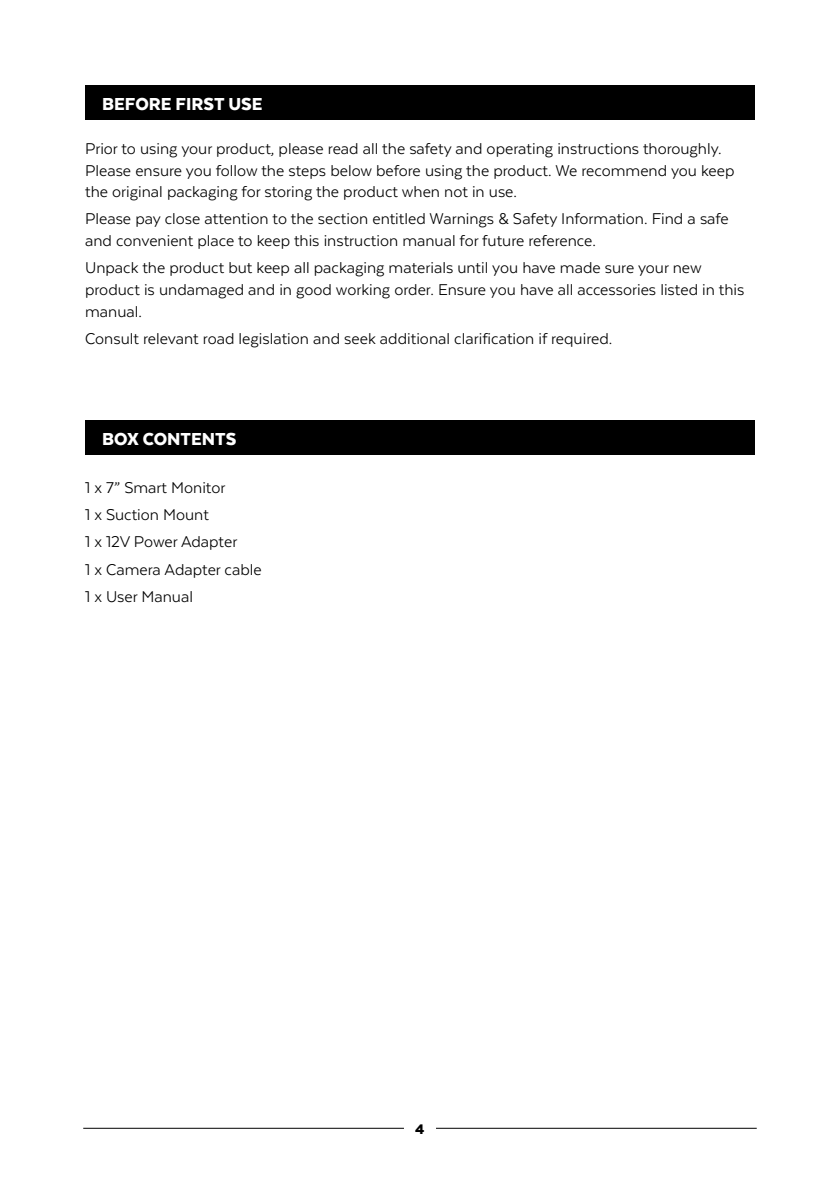
<style>
.page{position:relative;width:840px;height:1191px;background:#fff}
.page>*{position:absolute;margin:0;border:0;box-sizing:border-box;transform-origin:0 0}
.t1{font:900 20px "Texta";color:#fff}
.t2{font:18px/21.6px "Texta";color:#000}
.t3{font:900 16px "Texta";color:#000}
</style>
<div class="page">
<hr style="left:83px;top:1128px;width:321px;height:1px;background:#000">
<hr style="left:436px;top:1128px;width:320px;height:1px;background:#000">
<div style="left:85px;top:420px;width:669px;height:34px;background:#000"></div>
<div style="left:85px;top:85px;width:669px;height:35px;background:#000"></div>
<p class="t1" style="left:102px;top:93px;width:162px">BEFORE FIRST USE</p>
<p class="t2" style="left:85px;top:137px;width:650px">Prior to using your product, please read all the safety and operating instructions thoroughly.<br>Please ensure you follow the steps below before using the product. We recommend you keep the original packaging for storing the product when not in use.</p>
<p class="t2" style="left:85px;top:208px;width:645px">Please pay close attention to the section entitled Warnings &amp; Safety Information. Find a safe and convenient place to keep this instruction manual for future reference.</p>
<p class="t2" style="left:85px;top:257px;width:660px">Unpack the product but keep all packaging materials until you have made sure your new product is undamaged and in good working order. Ensure you have all accessories listed in this manual.</p>
<p class="t2" style="left:85px;top:327px;width:528px">Consult relevant road legislation and seek additional clarification if required.</p>
<p class="t1" style="left:102px;top:428px;width:136px">BOX CONTENTS</p>
<p class="t2" style="left:85px;top:473px;width:178px;line-height:27.2px">1 x 7” Smart Monitor<br>1 x Suction Mount<br>1 x 12V Power Adapter<br>1 x Camera Adapter cable<br>1 x User Manual</p>
<p class="t3" style="left:415px;top:1121px;width:11px">4</p>
</div>
